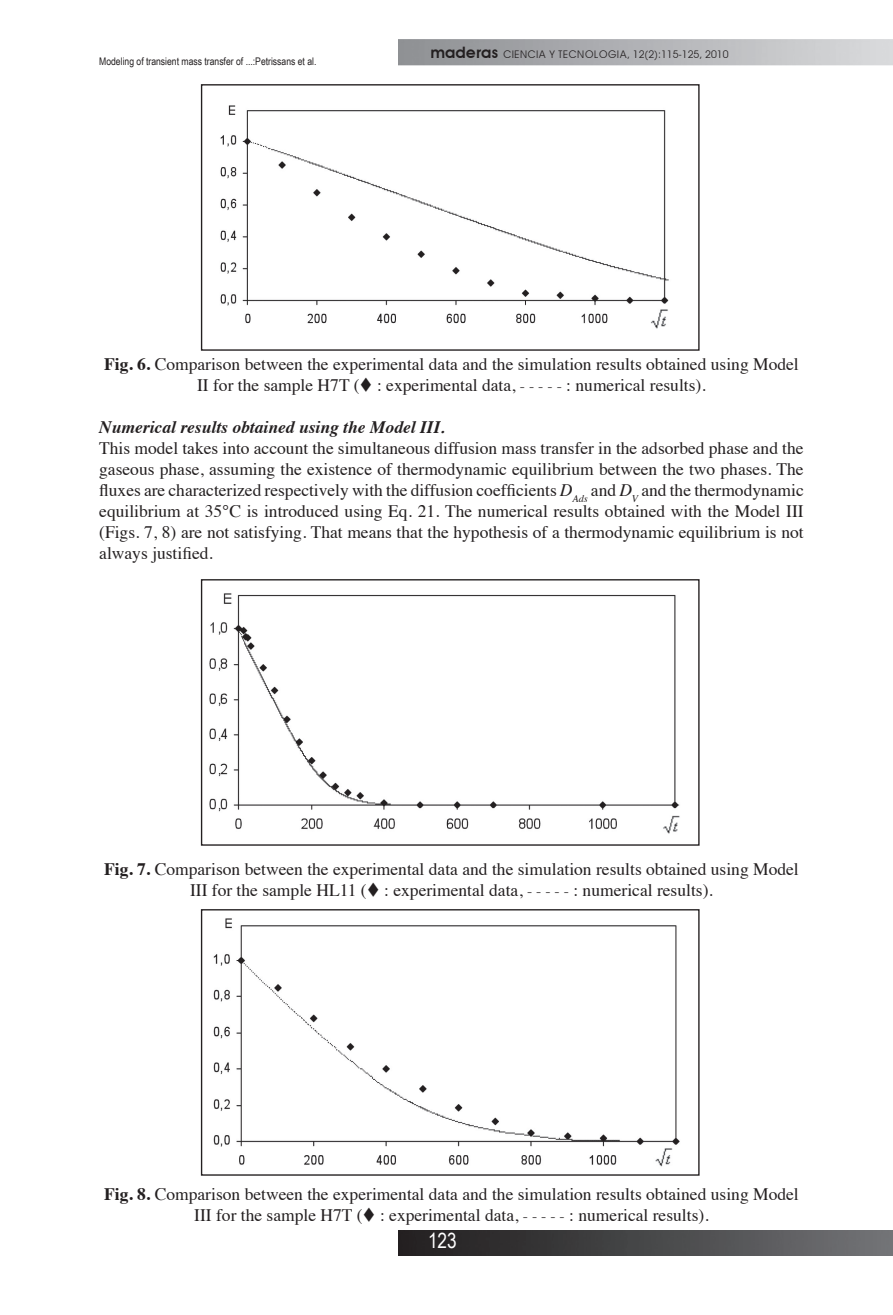
<style>
.page{position:relative;width:893px;height:1315px;background:#fff}
.page>*{position:absolute;margin:0;border:0;box-sizing:border-box;transform-origin:0 0}
.t1{font:21px "Arial Narrow";color:#fff}
.t2{font:17.5px/21px "Times";color:#231f20;text-align:center}
.t3{font:italic 700 17.5px "Times";color:#231f20}
.t4{font:10.5px "Arial Narrow";color:#231f20}
.t5{font:10.5px "Avant Garde";color:#231f20}
.s1{font-weight:600;font-size:15.75px}
.s2{font-weight:700}
.s3{font-size:15.75px}
.s4{font-style:italic}
</style>
<div class="page">
<img style="left:398px;top:1230px;width:495px;height:25px">
<img style="left:220px;top:105px;width:449px;height:224px">
<div style="left:201px;top:84px;width:499px;height:267px;border:1px solid #231f20"></div>
<img style="left:209px;top:593px;width:471px;height:241px">
<div style="left:201px;top:579px;width:499px;height:266px;border:1px solid #231f20"></div>
<img style="left:213px;top:918px;width:467px;height:249px">
<div style="left:201px;top:909px;width:499px;height:266px;border:1px solid #231f20"></div>
<p class="t4" style="left:99px;top:53px;width:219px">Modeling of transient mass transfer of ...:Petrissans et al.</p>
<p class="t5" style="left:430px;top:48px;width:300px"><span class="s1">maderas</span> CIENCIA Y TECNOLOGIA, 12(2):115-125, 2010</p>
<p class="t2" style="left:104px;top:352px;width:696px"><span class="s2">Fig. 6.</span> Comparison between the experimental data and the simulation results obtained using Model<br>II for the sample H7T (▼ : experimental data, <span class="s3">- - - - -</span> : numerical results).</p>
<p class="t3" style="left:99px;top:411px;width:347px">Numerical results obtained using the Model III.</p>
<p class="t2" style="left:99px;top:436px;width:706px;text-align:justify">This model takes into account the simultaneous diffusion mass transfer in the adsorbed phase and the gaseous phase, assuming the existence of thermodynamic equilibrium between the two phases. The fluxes are characterized respectively with the diffusion coefficients <span class="s4">D</span><sub>Ads</sub> and <span class="s4">D</span><sub>V</sub> and the thermodynamic equilibrium at 35°C is introduced using Eq. 21. The numerical results obtained with the Model III (Figs. 7, 8) are not satisfying. That means that the hypothesis of a thermodynamic equilibrium is not always justified.</p>
<p class="t2" style="left:104px;top:856px;width:696px"><span class="s2">Fig. 7.</span> Comparison between the experimental data and the simulation results obtained using Model<br>III for the sample HL11 (▼ : experimental data, <span class="s3">- - - - -</span> : numerical results).</p>
<p class="t2" style="left:104px;top:1182px;width:696px"><span class="s2">Fig. 8.</span> Comparison between the experimental data and the simulation results obtained using Model<br>III for the sample H7T (▼ : experimental data, <span class="s3">- - - - -</span> : numerical results).</p>
<p class="t1" style="left:428px;top:1225px;width:30px">123</p>
</div>
